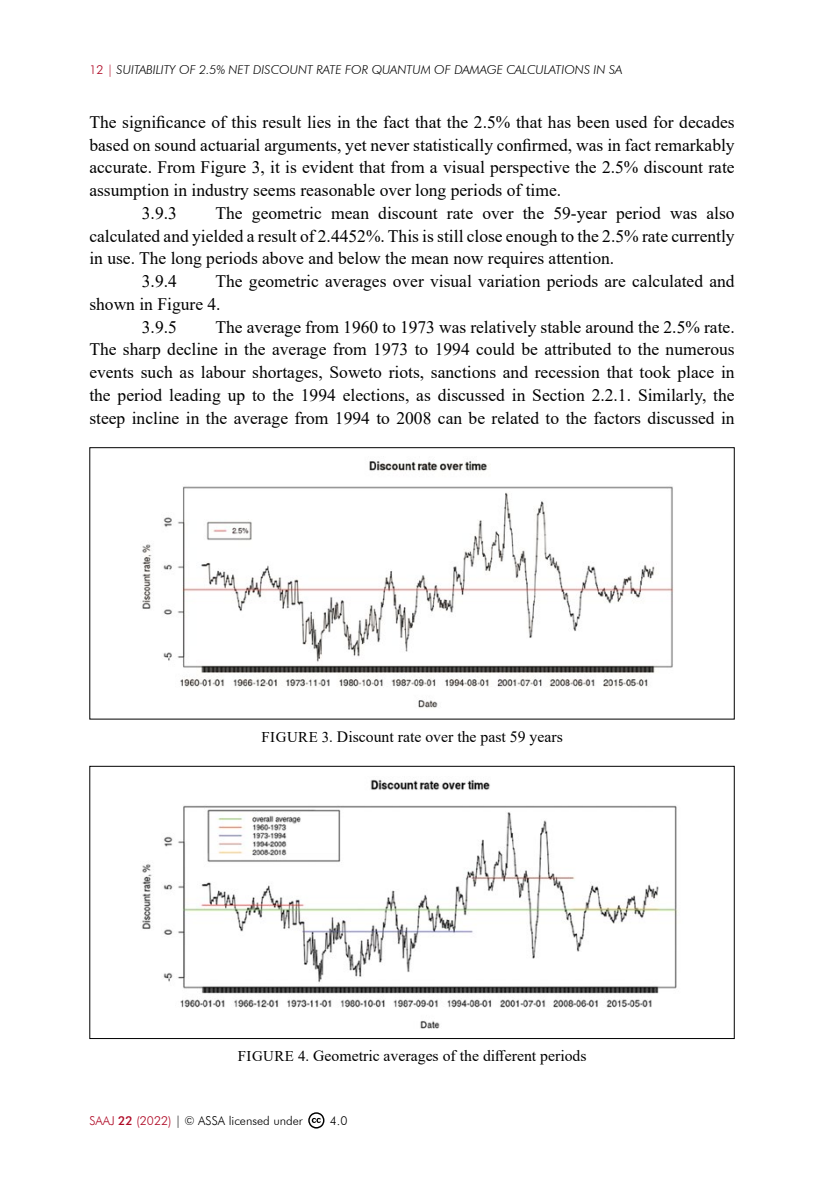
<style>
.page{position:relative;width:834px;height:1191px;background:#fff}
.page>*{position:absolute;margin:0;border:0;box-sizing:border-box;transform-origin:0 0}
.t1{font:17.5px/22.8px "Times New Roman";color:#000;text-align:justify}
.t2{font:15.75px "Times New Roman";color:#000}
.t3{font:italic 300 12.25px "Futura BT";color:#000}
.t4{font:300 12.25px "Futura BT";color:#000}
.s1{font-style:normal;color:#af0925}
.s2{font-size:14.88px}
.s3{color:#af0925}
.s4{font-weight:500;color:#af0925}
.s5{font-style:italic}
</style>
<div class="page">
<svg style="left:308px;top:1112px;width:16px;height:16px"></svg>
<img style="left:142px;top:461px;width:531px;height:247px">
<div style="left:89px;top:447px;width:645px;height:272px;border:1px solid #000"></div>
<img style="left:141px;top:779px;width:537px;height:250px">
<div style="left:89px;top:766px;width:645px;height:273px;border:1px solid #000"></div>
<p class="t3" style="left:89px;top:62px;width:534px"><span class="s1">12 |</span> SUITABILITY OF 2.5% NET DISCOUNT RATE FOR QUANTUM OF DAMAGE CALCULATIONS IN SA</p>
<p class="t1" style="left:89px;top:110px;width:646px">The significance of this result lies in the fact that the 2.5% that has been used for decades</p>
<p class="t1" style="left:89px;top:133px;width:646px">based on sound actuarial arguments, yet never statistically confirmed, was in fact remarkably</p>
<p class="t1" style="left:89px;top:155px;width:646px">accurate. From Figure 3, it is evident that from a visual perspective the 2.5% discount rate</p>
<p class="t1" style="left:89px;top:178px;width:473px">assumption in industry seems reasonable over long periods of time.</p>
<p class="t1" style="left:142px;top:201px;width:36px">3.9.3</p>
<p class="t1" style="left:215px;top:201px;width:520px">The geometric mean discount rate over the 59-year period was also</p>
<p class="t1" style="left:89px;top:224px;width:646px">calculated and yielded a result of 2.4452%. This is still close enough to the 2.5% rate currently</p>
<p class="t1" style="left:89px;top:246px;width:526px">in use. The long periods above and below the mean now requires attention.</p>
<p class="t1" style="left:142px;top:269px;width:36px">3.9.4</p>
<p class="t1" style="left:215px;top:269px;width:520px">The geometric averages over visual variation periods are calculated and</p>
<p class="t1" style="left:89px;top:292px;width:133px">shown in Figure 4.</p>
<p class="t1" style="left:142px;top:315px;width:36px">3.9.5</p>
<p class="t1" style="left:89px;top:315px;width:646px;text-indent:126px">The average from 1960 to 1973 was relatively stable around the 2.5% rate.<br>The sharp decline in the average from 1973 to 1994 could be attributed to the numerous events such as labour shortages, Soweto riots, sanctions and recession that took place in the period leading up to the 1994 elections, as discussed in Section 2.2.1. Similarly, the steep incline in the average from 1994 to 2008 can be related to the factors discussed in</p>
<p class="t2" style="left:261px;top:726px;width:303px"><span class="s2">FIGURE 3.</span> Discount rate over the past 59 years</p>
<p class="t2" style="left:238px;top:1044px;width:350px"><span class="s2">FIGURE 4.</span> Geometric averages of the different periods</p>
<p class="t4" style="left:89px;top:1113px;width:215px"><span class="s3">SAAJ</span> <span class="s4">22</span> <span class="s3">(2022)</span> <span class="s5">|</span> © ASSA licensed under</p>
<p class="t4" style="left:330px;top:1113px;width:19px">4.0</p>
</div>
